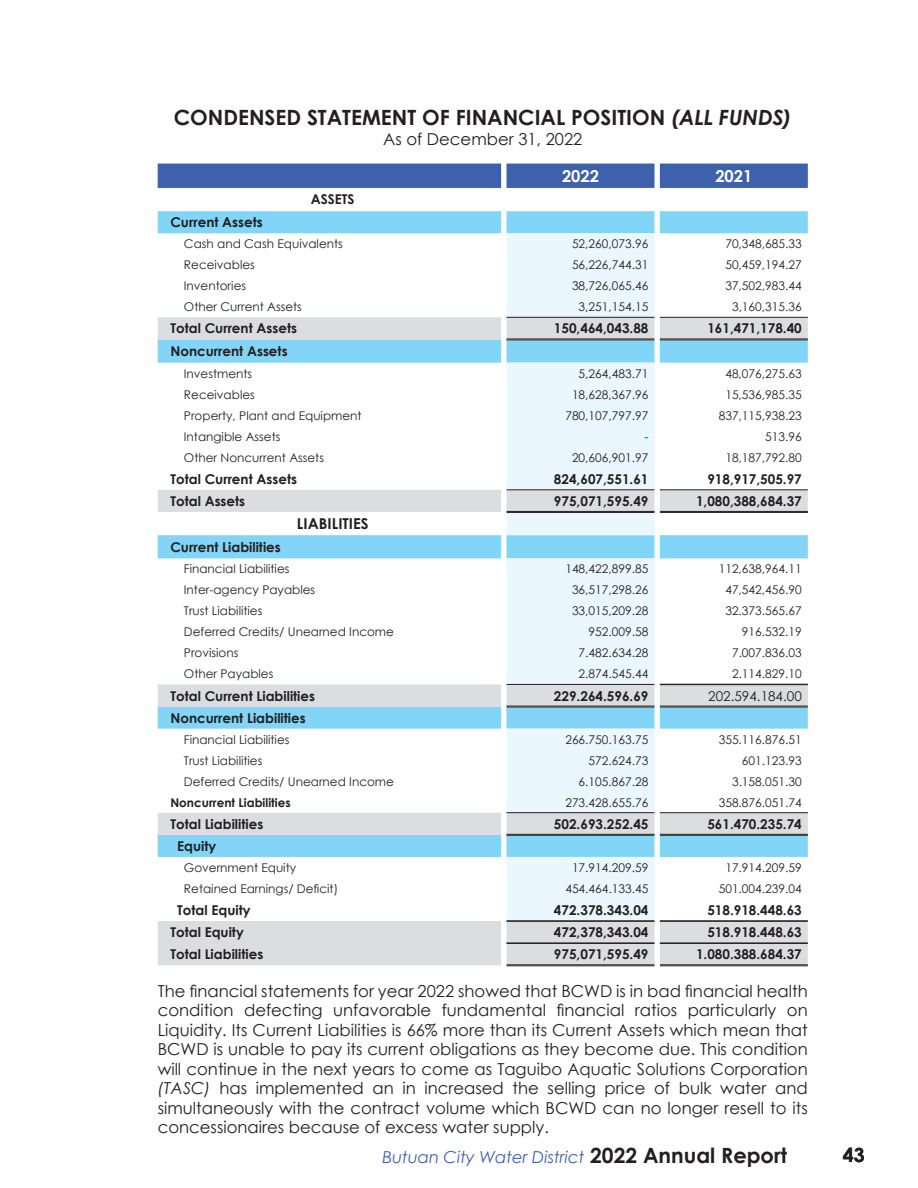
<style>
.page{position:relative;width:918px;height:1188px;background:#fff}
.page>*{position:absolute;margin:0;border:0;box-sizing:border-box;transform-origin:0 0}
.t1{font:700 21px "Century Gothic";color:#231f20}
.t2{font:700 19.5px "Century Gothic";color:#231f20}
.t3{font:16.5px/19.5px "Century Gothic";color:#231f20;text-align:justify}
.t4{font:italic 16.5px "Century Gothic";color:#3d61ad}
.t5{font:700 16.5px "Century Gothic";color:#fff}
.t6{font:700 15px "Century Gothic";color:#231f20}
.t7{font:700 13.5px "Century Gothic";color:#231f20}
.t8{font:13.5px "Century Gothic";color:#231f20}
.t9{font:12px "Century Gothic";color:#231f20}
.t10{font:700 12px "Century Gothic";color:#231f20}
.s1{font-style:italic}
.s2{font-weight:700;font-style:normal;font-size:21px;color:#231f20}
</style>
<div class="page">
<div style="left:158px;top:164px;width:650px;height:24px;background:#3d61ad"></div>
<svg style="left:158px;top:211px;width:650px;height:106px"></svg>
<div style="left:507px;top:233px;width:147px;height:84px;background:#eaf7fd"></div>
<svg style="left:158px;top:317px;width:650px;height:648px"></svg>
<hr style="left:507px;top:339px;width:147px;height:1px;background:#231f20">
<hr style="left:507px;top:340px;width:147px;height:1px;background:#231f20">
<hr style="left:660px;top:339px;width:148px;height:1px;background:#231f20">
<hr style="left:660px;top:340px;width:148px;height:1px;background:#231f20">
<hr style="left:507px;top:511px;width:147px;height:1px;background:#231f20">
<hr style="left:507px;top:512px;width:147px;height:1px;background:#231f20">
<hr style="left:660px;top:511px;width:148px;height:1px;background:#231f20">
<hr style="left:660px;top:512px;width:148px;height:1px;background:#231f20">
<hr style="left:660px;top:706px;width:148px;height:1px;background:#231f20">
<hr style="left:660px;top:707px;width:148px;height:1px;background:#231f20">
<hr style="left:507px;top:706px;width:147px;height:1px;background:#231f20">
<hr style="left:507px;top:707px;width:147px;height:1px;background:#231f20">
<hr style="left:660px;top:684px;width:148px;height:1px;background:#231f20">
<hr style="left:507px;top:684px;width:147px;height:1px;background:#231f20">
<hr style="left:507px;top:317px;width:147px;height:1px;background:#231f20">
<hr style="left:660px;top:317px;width:148px;height:1px;background:#231f20">
<hr style="left:507px;top:489px;width:147px;height:1px;background:#231f20">
<hr style="left:660px;top:489px;width:148px;height:1px;background:#231f20">
<hr style="left:507px;top:812px;width:147px;height:1px;background:#231f20">
<hr style="left:660px;top:812px;width:148px;height:1px;background:#231f20">
<hr style="left:660px;top:834px;width:148px;height:1px;background:#231f20">
<hr style="left:660px;top:835px;width:148px;height:1px;background:#231f20">
<hr style="left:507px;top:834px;width:147px;height:1px;background:#231f20">
<hr style="left:507px;top:835px;width:147px;height:1px;background:#231f20">
<hr style="left:660px;top:965px;width:148px;height:1px;background:#231f20">
<hr style="left:660px;top:966px;width:148px;height:1px;background:#231f20">
<hr style="left:507px;top:965px;width:147px;height:1px;background:#231f20">
<hr style="left:507px;top:966px;width:147px;height:1px;background:#231f20">
<hr style="left:507px;top:921px;width:147px;height:1px;background:#231f20">
<hr style="left:660px;top:921px;width:148px;height:1px;background:#231f20">
<hr style="left:507px;top:943px;width:147px;height:1px;background:#231f20">
<hr style="left:660px;top:943px;width:148px;height:1px;background:#231f20">
<p class="t1" style="left:174px;top:101px;width:619px">CONDENSED STATEMENT OF FINANCIAL POSITION <span class="s1">(ALL FUNDS)</span></p>
<p class="t3" style="left:383px;top:129px;width:201px">As of December 31, 2022</p>
<p class="t7" style="left:311px;top:189px;width:45px">ASSETS</p>
<p class="t5" style="left:562px;top:163px;width:38px">2022</p>
<p class="t5" style="left:715px;top:163px;width:38px">2021</p>
<p class="t7" style="left:170px;top:212px;width:94px">Current Assets</p>
<p class="t9" style="left:184px;top:236px;width:160px">Cash and Cash Equivalents</p>
<p class="t9" style="left:572px;top:236px;width:78px">52,260,073.96</p>
<p class="t9" style="left:725px;top:236px;width:78px">70,348,685.33</p>
<p class="t9" style="left:184px;top:257px;width:72px">Receivables</p>
<p class="t9" style="left:572px;top:257px;width:78px">56,226,744.31</p>
<p class="t9" style="left:725px;top:257px;width:78px">50,459,194.27</p>
<p class="t9" style="left:184px;top:278px;width:64px">Inventories</p>
<p class="t9" style="left:572px;top:278px;width:78px">38,726,065.46</p>
<p class="t9" style="left:725px;top:278px;width:78px">37,502,983.44</p>
<p class="t9" style="left:184px;top:299px;width:120px">Other Current Assets</p>
<p class="t9" style="left:579px;top:299px;width:71px">3,251,154.15</p>
<p class="t9" style="left:732px;top:299px;width:71px">3,160,315.36</p>
<p class="t7" style="left:170px;top:318px;width:128px">Total Current Assets</p>
<p class="t7" style="left:554px;top:318px;width:96px">150,464,043.88</p>
<p class="t7" style="left:707px;top:318px;width:96px">161,471,178.40</p>
<p class="t7" style="left:170px;top:341px;width:119px">Noncurrent Assets</p>
<p class="t9" style="left:184px;top:365px;width:70px">Investments</p>
<p class="t9" style="left:579px;top:365px;width:71px">5,264,483.71</p>
<p class="t9" style="left:725px;top:365px;width:78px">48,076,275.63</p>
<p class="t9" style="left:184px;top:386px;width:72px">Receivables</p>
<p class="t9" style="left:572px;top:386px;width:78px">18,628,367.96</p>
<p class="t9" style="left:725px;top:386px;width:78px">15,536,985.35</p>
<p class="t9" style="left:184px;top:407px;width:179px">Property, Plant and Equipment</p>
<p class="t9" style="left:565px;top:407px;width:85px">780,107,797.97</p>
<p class="t9" style="left:719px;top:407px;width:85px">837,115,938.23</p>
<p class="t9" style="left:184px;top:428px;width:98px">Intangible Assets</p>
<p class="t9" style="left:644px;top:428px;width:5px">-</p>
<p class="t9" style="left:765px;top:428px;width:38px">513.96</p>
<p class="t9" style="left:184px;top:449px;width:142px">Other Noncurrent Assets</p>
<p class="t9" style="left:572px;top:449px;width:78px">20,606,901.97</p>
<p class="t9" style="left:725px;top:449px;width:78px">18,187,792.80</p>
<p class="t7" style="left:170px;top:469px;width:128px">Total Current Assets</p>
<p class="t7" style="left:554px;top:469px;width:96px">824,607,551.61</p>
<p class="t7" style="left:707px;top:469px;width:96px">918,917,505.97</p>
<p class="t7" style="left:170px;top:491px;width:76px">Total Assets</p>
<p class="t7" style="left:554px;top:491px;width:96px">975,071,595.49</p>
<p class="t7" style="left:696px;top:491px;width:107px">1,080,388,684.37</p>
<p class="t6" style="left:297px;top:512px;width:73px">LIABILITIES</p>
<p class="t7" style="left:170px;top:537px;width:112px">Current Liabilities</p>
<p class="t9" style="left:184px;top:561px;width:107px">Financial Liabilities</p>
<p class="t9" style="left:565px;top:561px;width:85px">148,422,899.85</p>
<p class="t9" style="left:719px;top:561px;width:85px">112,638,964.11</p>
<p class="t9" style="left:184px;top:582px;width:133px">Inter-agency Payables</p>
<p class="t9" style="left:572px;top:582px;width:78px">36,517,298.26</p>
<p class="t9" style="left:725px;top:582px;width:78px">47,542,456.90</p>
<p class="t9" style="left:184px;top:603px;width:80px">Trust Liabilities</p>
<p class="t9" style="left:572px;top:603px;width:78px">33,015,209.28</p>
<p class="t9" style="left:725px;top:603px;width:78px">32.373.565.67</p>
<p class="t9" style="left:184px;top:624px;width:212px">Deferred Credits/ Unearned Income</p>
<p class="t9" style="left:589px;top:624px;width:61px">952.009.58</p>
<p class="t9" style="left:742px;top:624px;width:61px">916.532.19</p>
<p class="t9" style="left:184px;top:645px;width:56px">Provisions</p>
<p class="t9" style="left:579px;top:645px;width:71px">7.482.634.28</p>
<p class="t9" style="left:732px;top:645px;width:71px">7.007.836.03</p>
<p class="t9" style="left:184px;top:666px;width:91px">Other Payables</p>
<p class="t9" style="left:579px;top:666px;width:71px">2.874.545.44</p>
<p class="t9" style="left:732px;top:666px;width:71px">2.114.829.10</p>
<p class="t7" style="left:170px;top:685px;width:146px">Total Current Liabilities</p>
<p class="t7" style="left:554px;top:685px;width:96px">229.264.596.69</p>
<p class="t8" style="left:708px;top:686px;width:95px">202.594.184.00</p>
<p class="t7" style="left:170px;top:708px;width:137px">Noncurrent Liabilities</p>
<p class="t9" style="left:184px;top:731px;width:107px">Financial Liabilities</p>
<p class="t9" style="left:565px;top:731px;width:85px">266.750.163.75</p>
<p class="t9" style="left:719px;top:731px;width:85px">355.116.876.51</p>
<p class="t9" style="left:184px;top:752px;width:80px">Trust Liabilities</p>
<p class="t9" style="left:589px;top:752px;width:61px">572.624.73</p>
<p class="t9" style="left:742px;top:752px;width:61px">601.123.93</p>
<p class="t9" style="left:184px;top:773px;width:212px">Deferred Credits/ Unearned Income</p>
<p class="t9" style="left:579px;top:773px;width:71px">6.105.867.28</p>
<p class="t9" style="left:732px;top:773px;width:71px">3.158.051.30</p>
<p class="t10" style="left:170px;top:793px;width:122px">Noncurrent Liabilities</p>
<p class="t9" style="left:565px;top:794px;width:85px">273.428.655.76</p>
<p class="t9" style="left:719px;top:794px;width:85px">358.876.051.74</p>
<p class="t7" style="left:170px;top:814px;width:94px">Total Liabilities</p>
<p class="t7" style="left:554px;top:814px;width:96px">502.693.252.45</p>
<p class="t7" style="left:707px;top:814px;width:96px">561.470.235.74</p>
<p class="t7" style="left:177px;top:836px;width:41px">Equity</p>
<p class="t9" style="left:184px;top:859px;width:114px">Government Equity</p>
<p class="t9" style="left:572px;top:859px;width:78px">17.914.209.59</p>
<p class="t9" style="left:725px;top:859px;width:78px">17.914.209.59</p>
<p class="t9" style="left:184px;top:880px;width:156px">Retained Earnings/ Deficit)</p>
<p class="t9" style="left:565px;top:880px;width:85px">454.464.133.45</p>
<p class="t9" style="left:719px;top:880px;width:85px">501.004.239.04</p>
<p class="t7" style="left:177px;top:900px;width:75px">Total Equity</p>
<p class="t7" style="left:554px;top:900px;width:96px">472.378.343.04</p>
<p class="t7" style="left:707px;top:900px;width:96px">518.918.448.63</p>
<p class="t7" style="left:170px;top:922px;width:75px">Total Equity</p>
<p class="t7" style="left:554px;top:922px;width:96px">472,378,343.04</p>
<p class="t7" style="left:707px;top:922px;width:96px">518.918.448.63</p>
<p class="t7" style="left:170px;top:944px;width:94px">Total Liabilities</p>
<p class="t7" style="left:554px;top:944px;width:96px">975,071,595.49</p>
<p class="t7" style="left:696px;top:944px;width:107px">1.080.388.684.37</p>
<p class="t3" style="left:158px;top:981px;width:652px">The financial statements for year 2022 showed that BCWD is in bad financial health condition defecting unfavorable fundamental financial ratios particularly on Liquidity. Its Current Liabilities is 66% more than its Current Assets which mean that BCWD is unable to pay its current obligations as they become due. This condition will continue in the next years to come as Taguibo Aquatic Solutions Corporation <span class="s1">(TASC)</span> has implemented an in increased the selling price of bulk water and simultaneously with the contract volume which BCWD can no longer resell to its concessionaires because of excess water supply.</p>
<h3 class="t4" style="left:383px;top:1146px;width:406px">Butuan City Water District <span class="s2">2022 Annual Report</span></h3>
<h2 class="t2" style="left:843px;top:1140px;width:23px">43</h2>
</div>
